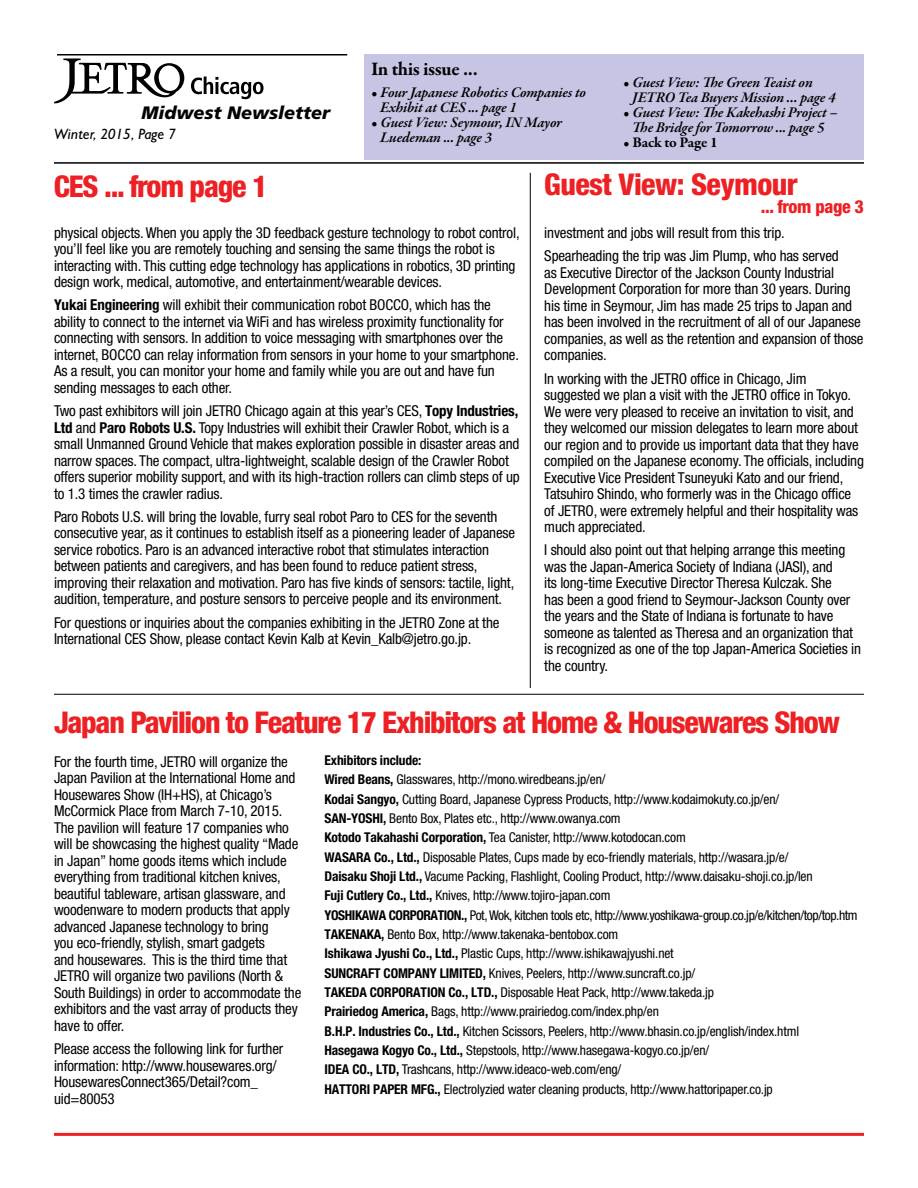
<style>
.page{position:relative;width:918px;height:1188px;background:#fff}
.page>*{position:absolute;margin:0;border:0;box-sizing:border-box;transform-origin:0 0}
.t1{font:800 condensed 30px "Helvetica Neue";letter-spacing:-.04em;color:#ed2024}
.t2{font:800 condensed 30px "Helvetica Neue";letter-spacing:-.02em;color:#ed2024}
.t3{font:700 19.5px "Garamond Premr Pro";letter-spacing:-.02em;color:#000}
.t4{font:italic 900 18px "Frutiger";color:#000}
.t5{font:800 condensed 18px "Helvetica Neue";letter-spacing:-.02em;color:#ed2024}
.t6{font:condensed 15px/16.5px "Helvetica Neue";letter-spacing:-.01em;color:#000}
.t7{font:italic 600 15px/15px "Garamond Premr Pro";letter-spacing:-.015em;color:#000}
.t8{font:italic 15px "Humanist 521 BT";color:#000}
.t9{font:700 15px "Garamond Premr Pro";letter-spacing:-.015em;color:#000}
.t10{font:condensed 13.5px/19.4px "Helvetica Neue";letter-spacing:-.01em;color:#000}
.s1{font-weight:600;font-style:italic}
.s2{font-weight:700}
</style>
<div class="page">
<hr style="left:54px;top:1133px;width:810px;height:3px;background:#ed2024">
<hr style="left:57px;top:54px;width:290px;height:2px;background:#000">
<svg style="left:191px;top:77px;width:73px;height:22px"></svg>
<svg style="left:54px;top:58px;width:130px;height:45px"></svg>
<hr style="left:54px;top:162px;width:810px;height:2px;background:#000">
<div style="left:364px;top:54px;width:500px;height:106px;background:#c6c6e4"></div>
<hr style="left:54px;top:694px;width:810px;height:1px;background:#000">
<hr style="left:530px;top:173px;width:1px;height:515px;background:#000">
<p class="t4" style="left:142px;top:102px;width:190px">Midwest Newsletter</p>
<p class="t8" style="left:54px;top:125px;width:123px">Winter, 2015, Page 7</p>
<h2 class="t3" style="left:371px;top:57px;width:108px">In this issue ...</h2>
<p class="t7" style="left:380px;top:85px;width:208px;text-indent:-9px">• Four Japanese Robotics Companies to<br>Exhibit at CES ... page 1</p>
<p class="t7" style="left:380px;top:115px;width:183px;text-indent:-9px">• Guest View: Seymour, IN Mayor<br>Luedeman ... page 3</p>
<p class="t7" style="left:632px;top:75px;width:205px;text-indent:-9px">• Guest View: The Green Teaist on<br>JETRO Tea Buyers Mission ... page 4</p>
<p class="t7" style="left:623px;top:105px;width:216px;text-align:center">• Guest View: The Kakehashi Project –<br>The Bridge for Tomorrow ... page 5</p>
<p class="t9" style="left:623px;top:133px;width:96px"><span class="s1">•</span> Back to Page 1</p>
<h1 class="t1" style="left:54px;top:168px;width:215px">CES ... from page 1</h1>
<p class="t6" style="left:54px;top:224px;width:467px">physical objects. When you apply the 3D feedback gesture technology to robot control, you’ll feel like you are remotely touching and sensing the same things the robot is interacting with. This cutting edge technology has applications in robotics, 3D printing design work, medical, automotive, and entertainment/wearable devices.</p>
<p class="t6" style="left:54px;top:297px;width:466px"><span class="s2">Yukai Engineering</span> will exhibit their communication robot BOCCO, which has the ability to connect to the internet via WiFi and has wireless proximity functionality for connecting with sensors. In addition to voice messaging with smartphones over the internet, BOCCO can relay information from sensors in your home to your smartphone.<br>As a result, you can monitor your home and family while you are out and have fun sending messages to each other.</p>
<p class="t6" style="left:54px;top:402px;width:467px">Two past exhibitors will join JETRO Chicago again at this year’s CES, <span class="s2">Topy Industries, Ltd</span> and <span class="s2">Paro Robots U.S.</span> Topy Industries will exhibit their Crawler Robot, which is a small Unmanned Ground Vehicle that makes exploration possible in disaster areas and narrow spaces. The compact, ultra-lightweight, scalable design of the Crawler Robot offers superior mobility support, and with its high-traction rollers can climb steps of up to 1.3 times the crawler radius.</p>
<p class="t6" style="left:54px;top:508px;width:463px">Paro Robots U.S. will bring the lovable, furry seal robot Paro to CES for the seventh consecutive year, as it continues to establish itself as a pioneering leader of Japanese service robotics. Paro is an advanced interactive robot that stimulates interaction between patients and caregivers, and has been found to reduce patient stress, improving their relaxation and motivation. Paro has five kinds of sensors: tactile, light, audition, temperature, and posture sensors to perceive people and its environment.</p>
<p class="t6" style="left:54px;top:614px;width:447px">For questions or inquiries about the companies exhibiting in the JETRO Zone at the<br>International CES Show, please contact Kevin Kalb at Kevin_Kalb@jetro.go.jp.</p>
<h1 class="t2" style="left:544px;top:165px;width:255px">Guest View: Seymour</h1>
<p class="t5" style="left:761px;top:195px;width:105px">... from page 3</p>
<p class="t6" style="left:544px;top:221px;width:296px;line-height:23.2px">investment and jobs will result from this trip.<br>Spearheading the trip was Jim Plump, who has served</p>
<p class="t6" style="left:544px;top:264px;width:321px">as Executive Director of the Jackson County Industrial Development Corporation for more than 30 years. During his time in Seymour, Jim has made 25 trips to Japan and has been involved in the recruitment of all of our Japanese companies, as well as the retention and expansion of those companies.</p>
<p class="t6" style="left:544px;top:370px;width:321px">In working with the JETRO office in Chicago, Jim suggested we plan a visit with the JETRO office in Tokyo.<br>We were very pleased to receive an invitation to visit, and they welcomed our mission delegates to learn more about our region and to provide us important data that they have compiled on the Japanese economy. The officials, including Executive Vice President Tsuneyuki Kato and our friend, Tatsuhiro Shindo, who formerly was in the Chicago office of JETRO, were extremely helpful and their hospitality was much appreciated.</p>
<p class="t6" style="left:544px;top:542px;width:318px">I should also point out that helping arrange this meeting was the Japan-America Society of Indiana (JASI), and<br>its long-time Executive Director Theresa Kulczak. She<br>has been a good friend to Seymour-Jackson County over the years and the State of Indiana is fortunate to have someone as talented as Theresa and an organization that is recognized as one of the top Japan-America Societies in the country.</p>
<h1 class="t1" style="left:54px;top:704px;width:787px">Japan Pavilion to Feature 17 Exhibitors at Home &amp; Housewares Show</h1>
<p class="t6" style="left:54px;top:753px;width:249px">For the fourth time, JETRO will organize the Japan Pavilion at the International Home and Housewares Show (IH+HS), at Chicago’s McCormick Place from March 7-10, 2015.<br>The pavilion will feature 17 companies who will be showcasing the highest quality “Made in Japan” home goods items which include everything from traditional kitchen knives, beautiful tableware, artisan glassware, and woodenware to modern products that apply advanced Japanese technology to bring<br>you eco-friendly, stylish, smart gadgets<br>and housewares. This is the third time that JETRO will organize two pavilions (North &amp; South Buildings) in order to accommodate the exhibitors and the vast array of products they have to offer.</p>
<p class="t6" style="left:54px;top:1040px;width:231px">Please access the following link for further information: http://www.housewares.org/ HousewaresConnect365/Detail?com_ uid=80053</p>
<p class="t10" style="left:325px;top:751px;width:535px"><span class="s2">Exhibitors include:<br>Wired Beans,</span> Glasswares, http://mono.wiredbeans.jp/en/<br><span class="s2">Kodai Sangyo,</span> Cutting Board, Japanese Cypress Products, http://www.kodaimokuty.co.jp/en/<br><span class="s2">SAN-YOSHI,</span> Bento Box, Plates etc., http://www.owanya.com<br><span class="s2">Kotodo Takahashi Corporation,</span> Tea Canister, http://www.kotodocan.com<br><span class="s2">WASARA Co., Ltd.,</span> Disposable Plates, Cups made by eco-friendly materials, http://wasara.jp/e/<br><span class="s2">Daisaku Shoji Ltd.,</span> Vacume Packing, Flashlight, Cooling Product, http://www.daisaku-shoji.co.jp/len<br><span class="s2">Fuji Cutlery Co., Ltd.,</span> Knives, http://www.tojiro-japan.com<br><span class="s2">YOSHIKAWA CORPORATION.,</span> Pot, Wok, kitchen tools etc, http://www.yoshikawa-group.co.jp/e/kitchen/top/top.htm <span class="s2">TAKENAKA,</span> Bento Box, http://www.takenaka-bentobox.com<br><span class="s2">Ishikawa Jyushi Co., Ltd.,</span> Plastic Cups, http://www.ishikawajyushi.net<br><span class="s2">SUNCRAFT COMPANY LIMITED,</span> Knives, Peelers, http://www.suncraft.co.jp/<br><span class="s2">TAKEDA CORPORATION Co., LTD.,</span> Disposable Heat Pack, http://www.takeda.jp<br><span class="s2">Prairiedog America,</span> Bags, http://www.prairiedog.com/index.php/en<br><span class="s2">B.H.P. Industries Co., Ltd.,</span> Kitchen Scissors, Peelers, http://www.bhasin.co.jp/english/index.html<br><span class="s2">Hasegawa Kogyo Co., Ltd.,</span> Stepstools, http://www.hasegawa-kogyo.co.jp/en/<br><span class="s2">IDEA CO., LTD,</span> Trashcans, http://www.ideaco-web.com/eng/<br><span class="s2">HATTORI PAPER MFG.,</span> Electrolyzied water cleaning products, http://www.hattoripaper.co.jp</p>
</div>
